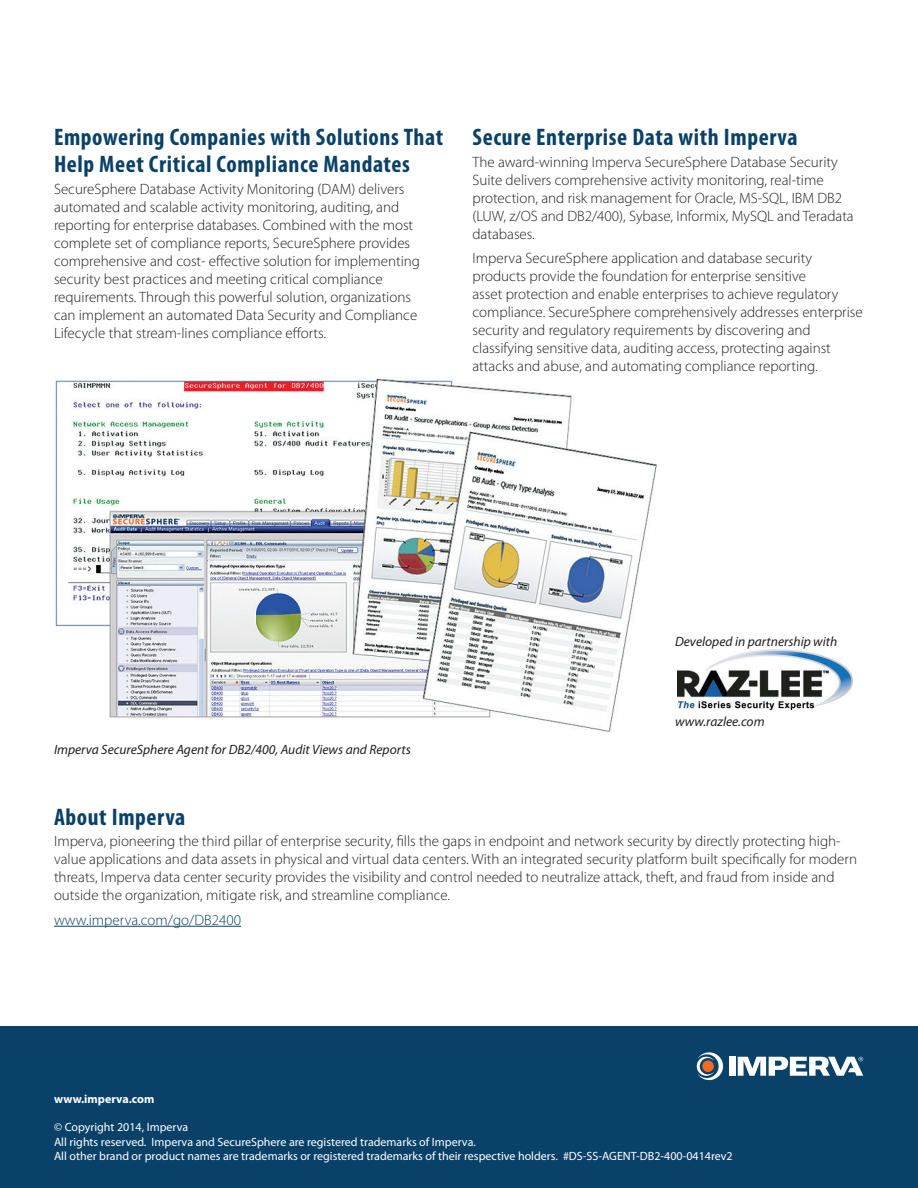
<style>
.page{position:relative;width:918px;height:1188px;background:#fff}
.page>*{position:absolute;margin:0;border:0;box-sizing:border-box;transform-origin:0 0}
.Subhead{font:700 condensed 24px/27px "Myriad Pro";letter-spacing:.025em;color:#094169}
.Body_type{font:300 15px/18px "Myriad Pro";color:#231f20}
.Body_type-2{font:300 15px "Myriad Pro";color:#094169}
.t1{font:italic 13.5px "Myriad Pro";color:#231f20}
.t2{font:12px/14.4px "Myriad Pro";color:#fff}
.t3{font:700 12px "Myriad Pro";color:#fff}
</style>
<div class="page">
<div style="left:0;top:1026px;width:918px;height:162px;background:#094169"></div>
<div style="left:729px;top:1057px;width:6px;height:19px;background:#fff"></div>
<svg style="left:738px;top:1057px;width:125px;height:19px"></svg>
<svg style="left:696px;top:1052px;width:27px;height:29px"></svg>
<div style="left:702px;top:1060px;width:12px;height:12px;background:#f36a21;border-radius:50%"></div>
<img style="left:55px;top:378px;width:602px;height:354px">
<img style="left:677px;top:650px;width:176px;height:59px">
<hr style="left:54px;top:926px;width:187px;height:1px;background:#094169">
<p class="Subhead" style="left:54px;top:123px;width:391px">Empowering Companies with Solutions That<br>Help Meet Critical Compliance Mandates</p>
<p class="Body_type" style="left:54px;top:180px;width:368px">SecureSphere Database Activity Monitoring (DAM) delivers automated and scalable activity monitoring, auditing, and reporting for enterprise databases. Combined with the most complete set of compliance reports, SecureSphere provides comprehensive and cost- effective solution for implementing security best practices and meeting critical compliance requirements. Through this powerful solution, organizations can implement an automated Data Security and Compliance Lifecycle that stream-lines compliance efforts.</p>
<p class="Subhead" style="left:472px;top:123px;width:327px">Secure Enterprise Data with Imperva</p>
<p class="Body_type" style="left:472px;top:153px;width:383px">The award-winning Imperva SecureSphere Database Security Suite delivers comprehensive activity monitoring, real-time protection, and risk management for Oracle, MS-SQL, IBM DB2 (LUW, z/OS and DB2/400), Sybase, Informix, MySQL and Teradata databases.</p>
<p class="Body_type" style="left:472px;top:250px;width:392px">Imperva SecureSphere application and database security products provide the foundation for enterprise sensitive<br>asset protection and enable enterprises to achieve regulatory compliance. SecureSphere comprehensively addresses enterprise security and regulatory requirements by discovering and classifying sensitive data, auditing access, protecting against attacks and abuse, and automating compliance reporting.</p>
<p class="t1" style="left:54px;top:741px;width:358px">Imperva SecureSphere Agent for DB2/400, Audit Views and Reports</p>
<p class="t1" style="left:675px;top:633px;width:164px">Developed in partnership with</p>
<p class="t1" style="left:675px;top:713px;width:91px">www.razlee.com</p>
<p class="Subhead" style="left:54px;top:803px;width:133px">About Imperva</p>
<p class="Body_type" style="left:54px;top:832px;width:805px">Imperva, pioneering the third pillar of enterprise security, fills the gaps in endpoint and network security by directly protecting high&shy;value applications and data assets in physical and virtual data centers. With an integrated security platform built specifically for modern threats, Imperva data center security provides the visibility and control needed to neutralize attack, theft, and fraud from inside and outside the organization, mitigate risk, and streamline compliance.</p>
<p class="Body_type-2" style="left:54px;top:912px;width:189px">www.imperva.com/go/DB2400</p>
<p class="t3" style="left:54px;top:1091px;width:102px">www.imperva.com</p>
<p class="t2" style="left:54px;top:1120px;width:680px">© Copyright 2014, Imperva<br>All rights reserved. Imperva and SecureSphere are registered trademarks of Imperva.<br>All other brand or product names are trademarks or registered trademarks of their respective holders. #DS-SS-AGENT-DB2-400-0414rev2</p>
</div>
